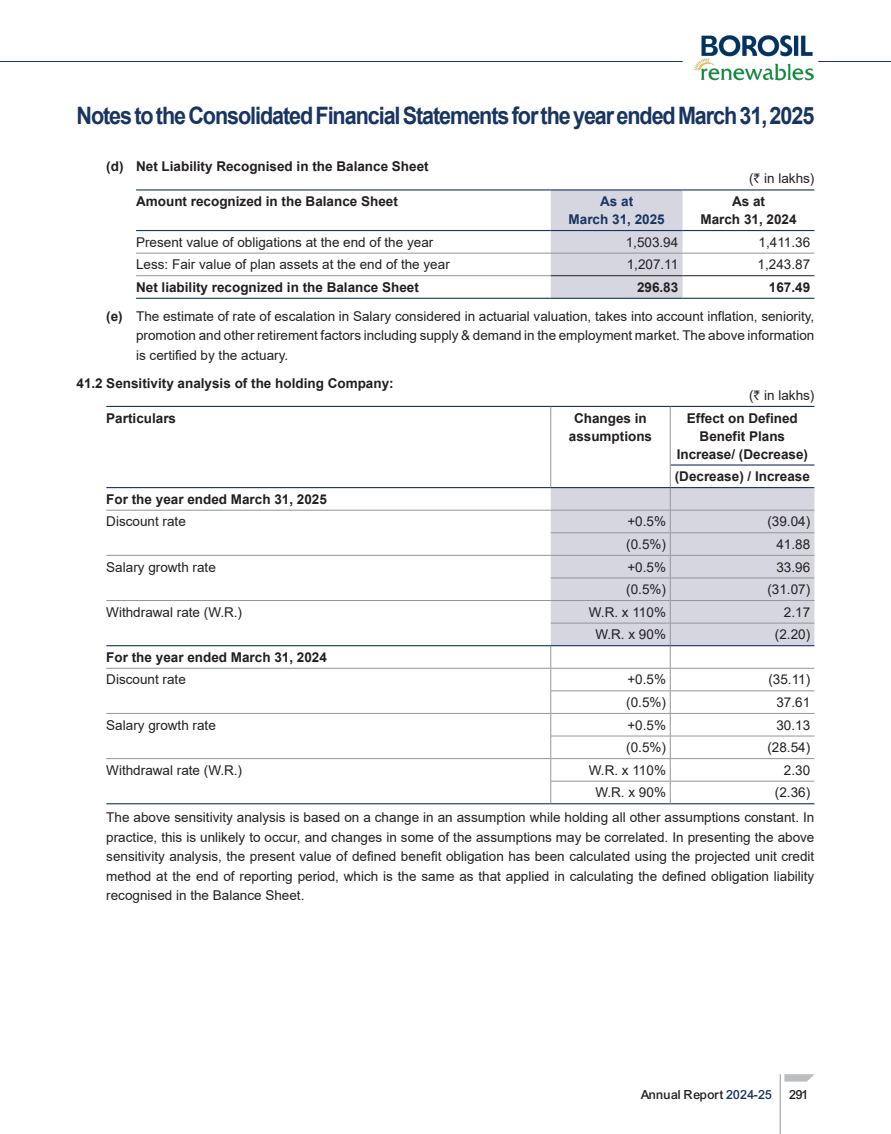
<style>
.page{position:relative;width:891px;height:1134px;background:#fff}
.page>*{position:absolute;margin:0;border:0;box-sizing:border-box;transform-origin:0 0}
.Main_Head{font:700 24px "Arial";letter-spacing:-.05em;color:#183461;scale:.9 1}
.Body_Head{font:13.5px/19.5px "Arial";color:#231f20;text-align:justify}
.t1{font:700 13.5px/18px "Arial";color:#231f20;text-align:center}
.t2{font:13.5px "Arial Mdm";color:#231f20}
.t3{font:700 13.5px/18px "Arial";color:#183461;text-align:center}
.s1{font-family:"Rupee"}
.s2{font-weight:700}
.s3{color:#183461}
</style>
<div class="page">
<div style="left:551px;top:191px;width:131px;height:107px;background:#d6d6e1"></div>
<hr style="left:136px;top:298px;width:415px;height:1px;background:#183461">
<hr style="left:551px;top:298px;width:131px;height:1px;background:#183461">
<hr style="left:682px;top:298px;width:132px;height:1px;background:#183461">
<hr style="left:136px;top:189px;width:415px;height:2px;background:#183461">
<hr style="left:551px;top:189px;width:131px;height:2px;background:#183461">
<hr style="left:682px;top:189px;width:132px;height:2px;background:#183461">
<hr style="left:136px;top:230px;width:415px;height:1px;background:#183461">
<hr style="left:551px;top:230px;width:131px;height:1px;background:#183461">
<hr style="left:682px;top:230px;width:132px;height:1px;background:#183461">
<hr style="left:551px;top:275px;width:131px;height:1px;background:#231f20">
<hr style="left:682px;top:275px;width:132px;height:1px;background:#231f20">
<hr style="left:136px;top:253px;width:415px;height:1px;background:#939598">
<hr style="left:551px;top:253px;width:131px;height:1px;background:#939598">
<hr style="left:682px;top:253px;width:132px;height:1px;background:#939598">
<hr style="left:136px;top:275px;width:415px;height:1px;background:#939598">
<div style="left:551px;top:488px;width:263px;height:157px;background:#d6d6e1"></div>
<hr style="left:551px;top:803px;width:119px;height:1px;background:#183461">
<hr style="left:670px;top:803px;width:144px;height:1px;background:#183461">
<hr style="left:670px;top:406px;width:144px;height:1px;background:#183461">
<hr style="left:670px;top:464px;width:144px;height:2px;background:#183461">
<hr style="left:670px;top:487px;width:144px;height:1px;background:#183461">
<hr style="left:670px;top:645px;width:144px;height:1px;background:#183461">
<hr style="left:551px;top:406px;width:119px;height:1px;background:#183461">
<hr style="left:551px;top:487px;width:119px;height:1px;background:#183461">
<hr style="left:551px;top:645px;width:119px;height:1px;background:#183461">
<hr style="left:670px;top:407px;width:1px;height:58px;background:#939598">
<svg style="left:670px;top:465px;width:1px;height:338px"></svg>
<hr style="left:106px;top:406px;width:445px;height:1px;background:#183461">
<hr style="left:106px;top:487px;width:445px;height:1px;background:#183461">
<hr style="left:106px;top:645px;width:445px;height:1px;background:#183461">
<hr style="left:550px;top:407px;width:1px;height:58px;background:#939598">
<svg style="left:550px;top:465px;width:1px;height:22px"></svg>
<hr style="left:106px;top:510px;width:445px;height:1px;background:#939598">
<hr style="left:106px;top:668px;width:445px;height:1px;background:#939598">
<hr style="left:106px;top:555px;width:445px;height:1px;background:#939598">
<hr style="left:106px;top:713px;width:445px;height:1px;background:#939598">
<hr style="left:106px;top:600px;width:445px;height:1px;background:#939598">
<hr style="left:106px;top:758px;width:445px;height:1px;background:#939598">
<svg style="left:550px;top:646px;width:1px;height:157px"></svg>
<hr style="left:106px;top:803px;width:445px;height:1px;background:#183461">
<hr style="left:551px;top:510px;width:119px;height:1px;background:#939598">
<hr style="left:670px;top:510px;width:144px;height:1px;background:#939598">
<hr style="left:551px;top:532px;width:119px;height:1px;background:#939598">
<hr style="left:670px;top:532px;width:144px;height:1px;background:#939598">
<hr style="left:551px;top:555px;width:119px;height:1px;background:#939598">
<hr style="left:670px;top:555px;width:144px;height:1px;background:#939598">
<hr style="left:551px;top:578px;width:119px;height:1px;background:#939598">
<hr style="left:670px;top:578px;width:144px;height:1px;background:#939598">
<hr style="left:551px;top:600px;width:119px;height:1px;background:#939598">
<hr style="left:670px;top:600px;width:144px;height:1px;background:#939598">
<hr style="left:551px;top:623px;width:119px;height:1px;background:#939598">
<hr style="left:670px;top:623px;width:144px;height:1px;background:#939598">
<hr style="left:551px;top:668px;width:119px;height:1px;background:#939598">
<hr style="left:670px;top:668px;width:144px;height:1px;background:#939598">
<hr style="left:550px;top:690px;width:120px;height:1px;background:#939598">
<hr style="left:670px;top:690px;width:144px;height:1px;background:#939598">
<hr style="left:551px;top:713px;width:119px;height:1px;background:#939598">
<hr style="left:670px;top:713px;width:144px;height:1px;background:#939598">
<hr style="left:550px;top:736px;width:120px;height:1px;background:#939598">
<hr style="left:670px;top:736px;width:144px;height:1px;background:#939598">
<hr style="left:551px;top:758px;width:119px;height:1px;background:#939598">
<hr style="left:670px;top:758px;width:144px;height:1px;background:#939598">
<hr style="left:550px;top:781px;width:120px;height:1px;background:#939598">
<hr style="left:670px;top:781px;width:144px;height:1px;background:#939598">
<hr style="left:0;top:61px;width:682px;height:1px;background:#183461">
<hr style="left:818px;top:61px;width:73px;height:1px;background:#183461">
<hr style="left:780px;top:1074px;width:1px;height:60px;background:#939598">
<svg style="left:784px;top:1074px;width:30px;height:8px"></svg>
<img style="left:694px;top:35px;width:120px;height:46px">
<p class="Main_Head" style="left:77px;top:98px;width:821px">Notes to the Consolidated Financial Statements for the year ended March 31, 2025</p>
<p class="t1" style="left:106px;top:158px;width:324px">(d) Net Liability Recognised in the Balance Sheet</p>
<p class="Body_Head" style="left:749px;top:169px;width:67px">(<span class="s1">`</span> in lakhs)</p>
<p class="t1" style="left:136px;top:193px;width:263px">Amount recognized in the Balance Sheet</p>
<p class="t3" style="left:569px;top:193px;width:98px">As at<br>March 31, 2025</p>
<p class="t1" style="left:700px;top:193px;width:98px">As at<br>March 31, 2024</p>
<p class="Body_Head" style="left:136px;top:232px;width:299px">Present value of obligations at the end of the year</p>
<p class="Body_Head" style="left:626px;top:232px;width:54px">1,503.94</p>
<p class="Body_Head" style="left:758px;top:232px;width:53px">1,411.36</p>
<p class="Body_Head" style="left:136px;top:255px;width:315px">Less: Fair value of plan assets at the end of the year</p>
<p class="Body_Head" style="left:627px;top:255px;width:53px">1,207.11</p>
<p class="Body_Head" style="left:757px;top:255px;width:54px">1,243.87</p>
<p class="t1" style="left:136px;top:278px;width:284px">Net liability recognized in the Balance Sheet</p>
<p class="t1" style="left:637px;top:278px;width:43px">296.83</p>
<p class="t1" style="left:769px;top:278px;width:43px">167.49</p>
<p class="Body_Head" style="left:136px;top:306px;width:680px;text-indent:-30px"><span class="s2">(e)</span> The estimate of rate of escalation in Salary considered in actuarial valuation, takes into account inflation, seniority, promotion and other retirement factors including supply &amp; demand in the employment market. The above information is certified by the actuary.</p>
<p class="t1" style="left:77px;top:374px;width:319px">41.2 Sensitivity analysis of the holding Company:</p>
<p class="Body_Head" style="left:749px;top:385px;width:67px">(<span class="s1">`</span> in lakhs)</p>
<p class="t1" style="left:106px;top:409px;width:71px">Particulars</p>
<p class="t1" style="left:569px;top:409px;width:85px">Changes in assumptions</p>
<p class="t1" style="left:677px;top:409px;width:133px">Effect on Defined<br>Benefit Plans<br>Increase/ (Decrease)</p>
<p class="t1" style="left:675px;top:468px;width:137px">(Decrease) / Increase</p>
<p class="t1" style="left:106px;top:490px;width:222px">For the year ended March 31, 2025</p>
<p class="Body_Head" style="left:106px;top:512px;width:81px">Discount rate</p>
<p class="Body_Head" style="left:627px;top:512px;width:40px">+0.5%</p>
<p class="Body_Head" style="left:767px;top:512px;width:44px">(39.04)</p>
<p class="Body_Head" style="left:626px;top:534px;width:41px">(0.5%)</p>
<p class="Body_Head" style="left:776px;top:534px;width:35px">41.88</p>
<p class="Body_Head" style="left:106px;top:557px;width:111px">Salary growth rate</p>
<p class="Body_Head" style="left:627px;top:557px;width:40px">+0.5%</p>
<p class="Body_Head" style="left:776px;top:557px;width:35px">33.96</p>
<p class="Body_Head" style="left:626px;top:580px;width:41px">(0.5%)</p>
<p class="Body_Head" style="left:767px;top:580px;width:44px">(31.07)</p>
<p class="Body_Head" style="left:106px;top:602px;width:137px">Withdrawal rate (W.R.)</p>
<p class="Body_Head" style="left:589px;top:602px;width:79px">W.R. x 110%</p>
<p class="Body_Head" style="left:784px;top:602px;width:28px">2.17</p>
<p class="Body_Head" style="left:595px;top:625px;width:72px">W.R. x 90%</p>
<p class="Body_Head" style="left:775px;top:625px;width:37px">(2.20)</p>
<p class="t1" style="left:106px;top:648px;width:222px">For the year ended March 31, 2024</p>
<p class="Body_Head" style="left:106px;top:670px;width:81px">Discount rate</p>
<p class="Body_Head" style="left:627px;top:670px;width:40px">+0.5%</p>
<p class="Body_Head" style="left:768px;top:670px;width:43px">(35.11)</p>
<p class="Body_Head" style="left:626px;top:692px;width:41px">(0.5%)</p>
<p class="Body_Head" style="left:776px;top:692px;width:35px">37.61</p>
<p class="Body_Head" style="left:106px;top:715px;width:111px">Salary growth rate</p>
<p class="Body_Head" style="left:627px;top:715px;width:40px">+0.5%</p>
<p class="Body_Head" style="left:776px;top:715px;width:35px">30.13</p>
<p class="Body_Head" style="left:626px;top:738px;width:41px">(0.5%)</p>
<p class="Body_Head" style="left:767px;top:738px;width:44px">(28.54)</p>
<p class="Body_Head" style="left:106px;top:760px;width:137px">Withdrawal rate (W.R.)</p>
<p class="Body_Head" style="left:589px;top:760px;width:79px">W.R. x 110%</p>
<p class="Body_Head" style="left:784px;top:760px;width:28px">2.30</p>
<p class="Body_Head" style="left:595px;top:783px;width:72px">W.R. x 90%</p>
<p class="Body_Head" style="left:775px;top:783px;width:37px">(2.36)</p>
<p class="Body_Head" style="left:106px;top:808px;width:709px">The above sensitivity analysis is based on a change in an assumption while holding all other assumptions constant. In practice, this is unlikely to occur, and changes in some of the assumptions may be correlated. In presenting the above sensitivity analysis, the present value of defined benefit obligation has been calculated using the projected unit credit method at the end of reporting period, which is the same as that applied in calculating the defined obligation liability recognised in the Balance Sheet.</p>
<p class="t2" style="left:641px;top:1087px;width:133px">Annual Report <span class="s3">2024-25</span></p>
<p class="t2" style="left:789px;top:1087px;width:22px">291</p>
</div>
